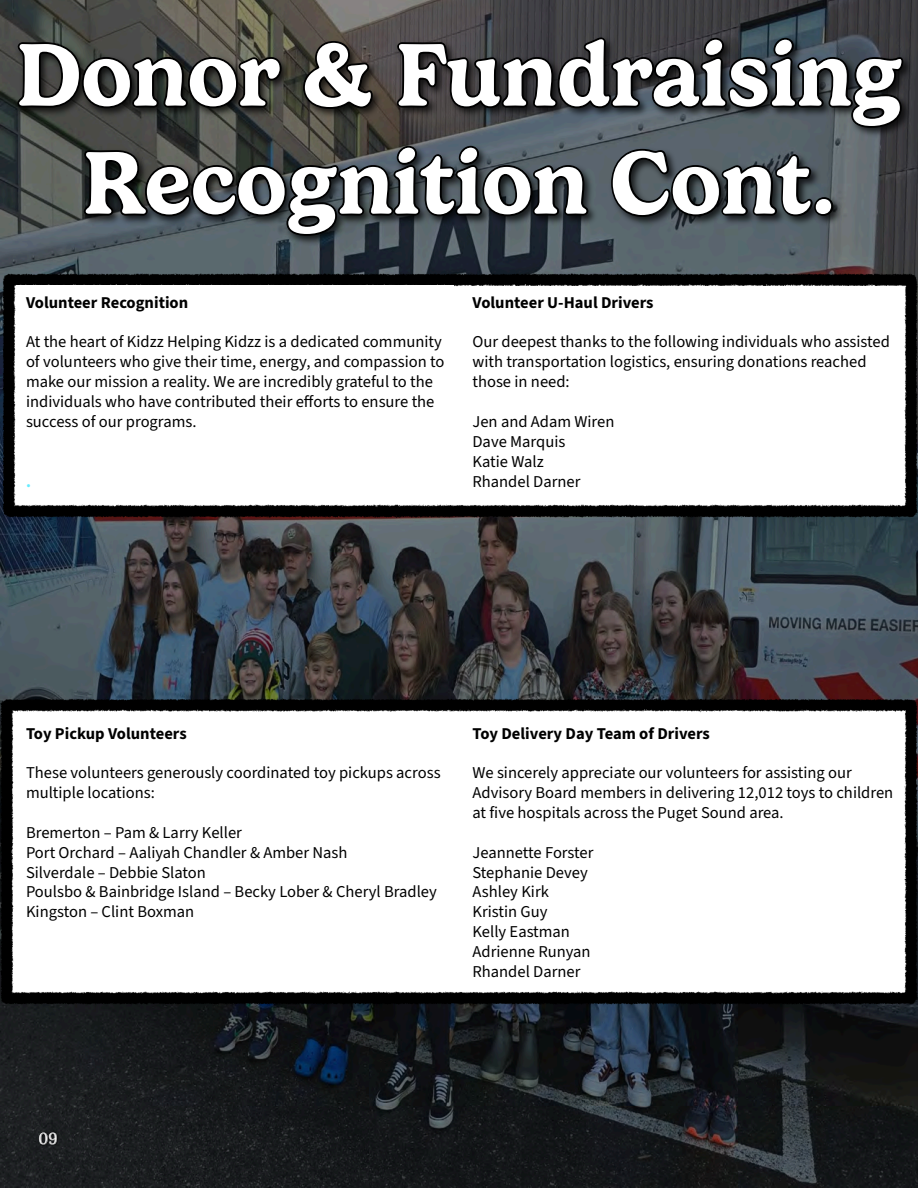
<style>
.page{position:relative;width:918px;height:1188px;background:#fff}
.page>*{position:absolute;margin:0;border:0;box-sizing:border-box;transform-origin:0 0}
.t1{font:600 90px/108px "Gelica";color:#fff;text-align:center}
.t2{font:16.5px/19.8px "Source Sans 3";color:#000}
.t3{font:700 16.5px "Source Sans 3";color:#000}
.t4{font:700 16.5px "Source Sans 3";color:#65ecff}
.t5{font:15.75px "Lora";color:#fff}
</style>
<div class="page">
<img style="left:0;top:0;width:918px;height:1188px">
<img style="left:0;top:4px;width:918px;height:260px">
<svg style="left:17px;top:37px;width:886px;height:199px;background:#373b3d"></svg>
<img style="left:21px;top:1123px;width:54px;height:31px">
<svg style="left:39px;top:1133px;width:18px;height:12px"></svg>
<img style="left:0;top:692px;width:918px;height:320px">
<img style="left:0;top:266px;width:918px;height:259px">
<div style="left:16px;top:286px;width:438px;height:214px;background:#fff"></div>
<div style="left:462px;top:286px;width:437px;height:214px;background:#fff"></div>
<div style="left:16px;top:717px;width:434px;height:214px;background:#fff"></div>
<div style="left:463px;top:717px;width:439px;height:274px;background:#fff"></div>
<h1 class="t1" style="left:16px;top:21px;width:888px">Donor &amp; Fundraising<br>Recognition Cont.</h1>
<p class="t3" style="left:26px;top:291px;width:164px">Volunteer Recognition</p>
<p class="t2" style="left:26px;top:332px;width:420px">At the heart of Kidzz Helping Kidzz is a dedicated community of volunteers who give their time, energy, and compassion to make our mission a reality. We are incredibly grateful to the individuals who have contributed their efforts to ensure the success of our programs.</p>
<p class="t4" style="left:26px;top:470px;width:6px">.</p>
<p class="t3" style="left:472px;top:291px;width:183px">Volunteer U-Haul Drivers</p>
<p class="t2" style="left:472px;top:332px;width:419px">Our deepest thanks to the following individuals who assisted with transportation logistics, ensuring donations reached those in need:</p>
<p class="t2" style="left:472px;top:412px;width:143px">Jen and Adam Wiren<br>Dave Marquis<br>Katie Walz<br>Rhandel Darner</p>
<p class="t3" style="left:26px;top:722px;width:162px">Toy Pickup Volunteers</p>
<p class="t2" style="left:26px;top:763px;width:416px">These volunteers generously coordinated toy pickups across multiple locations:</p>
<p class="t2" style="left:26px;top:822px;width:412px">Bremerton – Pam &amp; Larry Keller<br>Port Orchard – Aaliyah Chandler &amp; Amber Nash<br>Silverdale – Debbie Slaton<br>Poulsbo &amp; Bainbridge Island – Becky Lober &amp; Cheryl Bradley Kingston – Clint Boxman</p>
<p class="t3" style="left:472px;top:722px;width:239px">Toy Delivery Day Team of Drivers</p>
<p class="t2" style="left:472px;top:763px;width:422px">We sincerely appreciate our volunteers for assisting our<br>Advisory Board members in delivering 12,012 toys to children at five hospitals across the Puget Sound area.</p>
<p class="t2" style="left:472px;top:842px;width:123px">Jeannette Forster<br>Stephanie Devey<br>Ashley Kirk<br>Kristin Guy<br>Kelly Eastman<br>Adrienne Runyan<br>Rhandel Darner</p>
<p class="t5" style="left:39px;top:1127px;width:20px">09</p>
</div>
